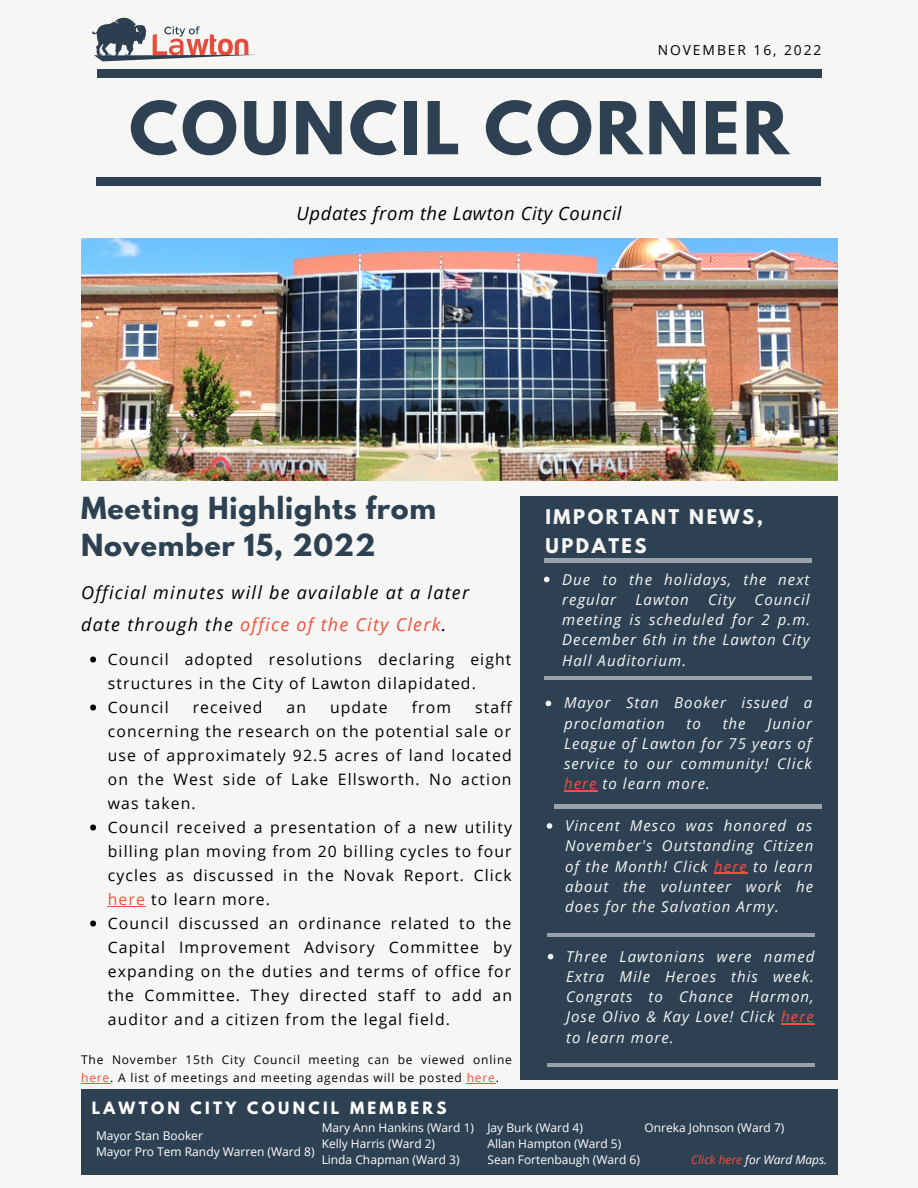
<style>
.page{position:relative;width:918px;height:1188px;background:#f6f6f4}
.page>*{position:absolute;margin:0;border:0;box-sizing:border-box;transform-origin:0 0}
.t1{font:700 64.5px "League Spartan";letter-spacing:.05em;color:#2e4153}
.t2{font:700 27px/37px "League Spartan";letter-spacing:.03em;color:#2e4153}
.t3{font:italic 18.45px "Open Sans";letter-spacing:.03em;color:#000}
.t4{font:italic 18px/31.8px "Open Sans";letter-spacing:.07em;color:#000}
.t5{font:700 18px/28.5px "League Spartan";letter-spacing:.14em;color:#f6f6f4}
.t6{font:15.75px/24px "Open Sans";letter-spacing:.07em;color:#000}
.t7{font:italic 15px/20.2px "Open Sans";letter-spacing:.07em;color:#f6f6f4;text-align:justify}
.t8{font:700 15px "League Spartan";letter-spacing:.22em;color:#fff}
.t9{font:13.8px "Open Sans";letter-spacing:.14em;color:#000}
.t10{font:12px/15.8px "Open Sans";color:#fff}
.t11{font:12px/18px "Open Sans";letter-spacing:.07em;color:#000}
.t12{font:italic 12px "Open Sans";color:#fff}
.s1{color:#f54f3e}
</style>
<div class="page">
<img style="left:81px;top:238px;width:756px;height:242px">
<div style="left:96px;top:178px;width:725px;height:7px;background:#2e4153"></div>
<div style="left:97px;top:70px;width:725px;height:7px;background:#2e4153"></div>
<svg style="left:90px;top:657px;width:6px;height:6px"></svg>
<svg style="left:90px;top:705px;width:6px;height:6px"></svg>
<svg style="left:90px;top:825px;width:6px;height:6px"></svg>
<hr style="left:108px;top:906px;width:38px;height:1px;background:#f54f3e">
<svg style="left:90px;top:921px;width:6px;height:6px"></svg>
<svg style="left:81px;top:1083px;width:29px;height:1px"></svg>
<svg style="left:467px;top:1083px;width:29px;height:1px"></svg>
<div style="left:521px;top:521px;width:317px;height:559px;background:#2e4153"></div>
<div style="left:521px;top:497px;width:317px;height:559px;background:#2e4153"></div>
<img style="left:92px;top:17px;width:166px;height:61px">
<svg style="left:546px;top:701px;width:5px;height:5px"></svg>
<hr style="left:564px;top:791px;width:34px;height:1px;background:#f54f3e">
<svg style="left:544px;top:577px;width:6px;height:5px"></svg>
<hr style="left:544px;top:676px;width:267px;height:4px;background:#99a2a9">
<hr style="left:544px;top:559px;width:267px;height:3px;background:#f6f6f4">
<hr style="left:547px;top:1064px;width:267px;height:3px;background:#f6f6f4">
<div style="left:81px;top:1089px;width:756px;height:86px;background:#2e4153"></div>
<hr style="left:547px;top:933px;width:267px;height:3px;background:#f6f6f4">
<hr style="left:554px;top:805px;width:268px;height:3px;background:#f6f6f4">
<svg style="left:547px;top:823px;width:5px;height:6px"></svg>
<hr style="left:714px;top:873px;width:34px;height:1px;background:#f54f3e">
<svg style="left:548px;top:954px;width:5px;height:5px"></svg>
<hr style="left:781px;top:1024px;width:34px;height:1px;background:#f54f3e">
<p class="t9" style="left:658px;top:41px;width:165px">NOVEMBER 16, 2022</p>
<h1 class="t1" style="left:129px;top:96px;width:661px">COUNCIL CORNER</h1>
<p class="t3" style="left:297px;top:200px;width:327px">Updates from the Lawton City Council</p>
<h2 class="t2" style="left:81px;top:493px;width:357px">Meeting Highlights from<br>November 15, 2022</h2>
<p class="t4" style="left:81px;top:576px;width:390px">Official minutes will be available at a later date through the <span class="s1">office of the City Clerk</span>.</p>
<p class="t6" style="left:108px;top:646px;width:405px">Council adopted resolutions declaring eight structures in the City of Lawton dilapidated.<br>Council</p>
<p class="t6" style="left:108px;top:694px;width:406px;text-indent:367px">staff concerning the research on the potential sale or use of approximately 92.5 acres of land located on the West side of Lake Ellsworth. No action was taken.<br>Council received a presentation of a new utility billing plan moving from 20 billing cycles to four cycles as discussed in the Novak Report. Click <span class="s1">here</span> to learn more.<br>Council discussed an ordinance related to the Capital Improvement Advisory Committee by expanding on the duties and terms of office for the Committee. They directed staff to add an auditor and a citizen from the legal field.</p>
<p class="t11" style="left:81px;top:1050px;width:432px">The November 15th City Council meeting can be viewed online <span class="s1">here</span>. A list of meetings and meeting agendas will be posted <span class="s1">here</span>.</p>
<p class="t6" style="left:193px;top:694px;width:71px">received</p>
<p class="t6" style="left:287px;top:694px;width:21px">an</p>
<p class="t6" style="left:330px;top:694px;width:59px">update</p>
<p class="t6" style="left:412px;top:694px;width:41px">from</p>
<p class="t5" style="left:546px;top:505px;width:219px">IMPORTANT NEWS,<br>UPDATES</p>
<p class="t7" style="left:562px;top:569px;width:249px">Due to the holidays, the next regular</p>
<p class="t7" style="left:562px;top:589px;width:250px;text-indent:192px">Council meeting is scheduled for 2 p.m.<br>December 6th in the Lawton City Hall Auditorium.</p>
<p class="t7" style="left:635px;top:589px;width:55px">Lawton</p>
<p class="t7" style="left:708px;top:589px;width:29px">City</p>
<p class="t7" style="left:564px;top:693px;width:250px">Mayor Stan Booker issued a proclamation</p>
<p class="t7" style="left:687px;top:713px;width:16px">to</p>
<p class="t7" style="left:723px;top:713px;width:25px">the</p>
<p class="t7" style="left:564px;top:713px;width:250px;text-indent:203px">Junior League of Lawton for 75 years of service to our community! Click <span class="s1">here</span> to learn more.</p>
<p class="t7" style="left:565px;top:815px;width:250px">Vincent Mesco was honored as November's Outstanding Citizen of the Month! Click <span class="s1">here</span> to learn about the volunteer work he does for the Salvation Army.</p>
<p class="t7" style="left:566px;top:946px;width:250px">Three Lawtonians were named Extra Mile Heroes this week.<br>Congrats to Chance Harmon, Jose Olivo &amp; Kay Love! Click <span class="s1">here </span>to learn more.</p>
<p class="t8" style="left:92px;top:1100px;width:356px">LAWTON CITY COUNCIL MEMBERS</p>
<p class="t10" style="left:96px;top:1127px;width:220px">Mayor Stan Booker<br>Mayor Pro Tem Randy Warren (Ward 8)</p>
<p class="t10" style="left:322px;top:1120px;width:154px">Mary Ann Hankins (Ward 1)<br>Kelly Harris (Ward 2)<br>Linda Chapman (Ward 3)</p>
<p class="t10" style="left:487px;top:1120px;width:154px">Jay Burk (Ward 4)<br>Allan Hampton (Ward 5)<br>Sean Fortenbaugh (Ward 6)</p>
<p class="t10" style="left:644px;top:1120px;width:142px">Onreka Johnson (Ward 7)</p>
<p class="t12" style="left:691px;top:1151px;width:138px"><span class="s1">Click here</span> for Ward Maps.</p>
</div>
